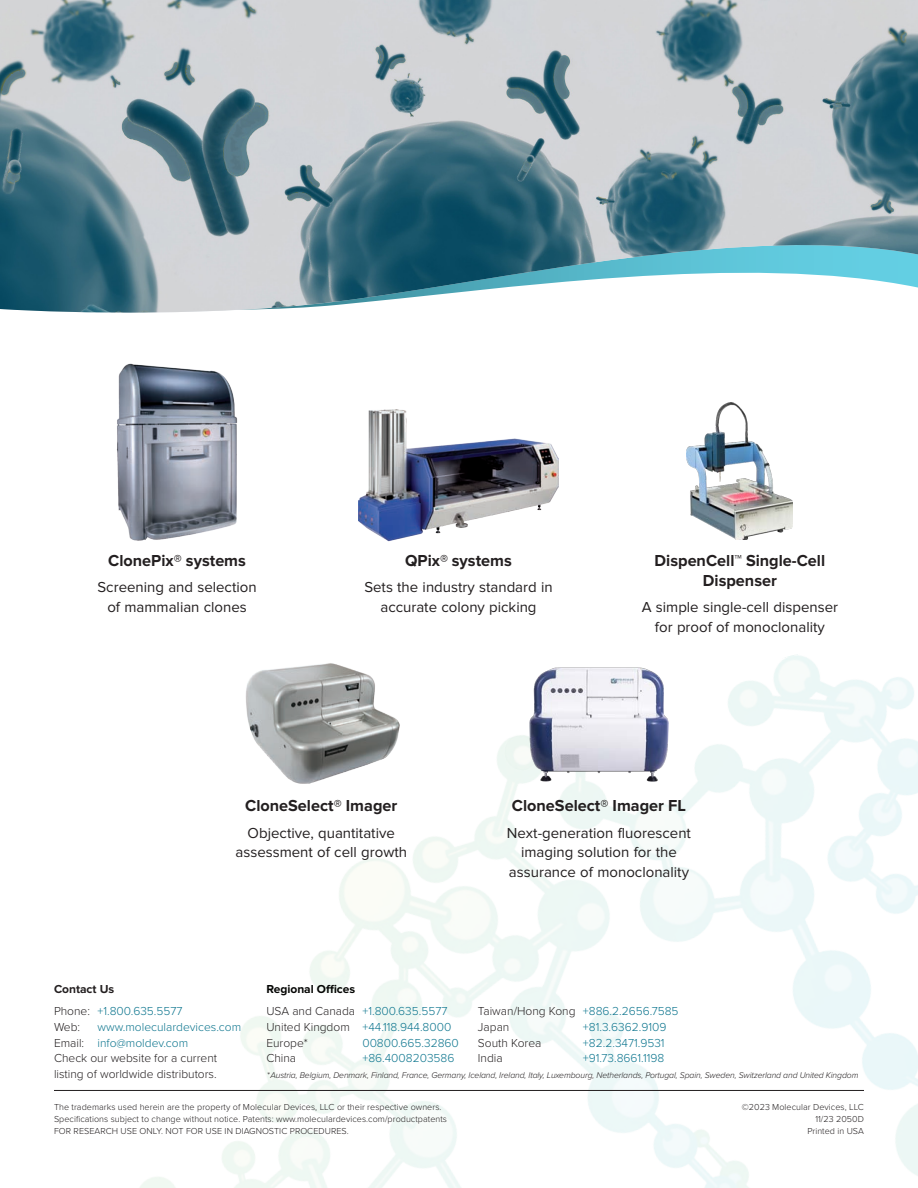
<style>
.page{position:relative;width:918px;height:1188px;background:#fff}
.page>*{position:absolute;margin:0;border:0;box-sizing:border-box;transform-origin:0 0}
.Watch{font:700 16.5px/19.8px "Proxima Nova";color:#231f20;text-align:center}
.Body{font:15px/19.5px "Proxima Nova";color:#231f20;text-align:center}
.t1{font:300 12px "Proxima Nova";color:#0c758e}
.t2{font:300 12px/15.8px "Proxima Nova";color:#231f20}
.t3{font:700 12px "Proxima Nova";color:#040503}
.t4{font:700 12px "Proxima Nova";color:#231f20}
.t5{font:300 9px/12px "Proxima Nova";letter-spacing:.005em;color:#231f20}
.t6{font:italic 300 8.7px "Proxima Nova";letter-spacing:-.01em;color:#231f20}
.s1{color:#231f20}
</style>
<div class="page">
<hr style="left:54px;top:1090px;width:810px;height:1px;background:#231f20">
<img style="left:117px;top:363px;width:121px;height:178px">
<img style="left:687px;top:402px;width:106px;height:138px">
<img style="left:359px;top:410px;width:199px;height:132px">
<img style="left:245px;top:663px;width:155px;height:121px">
<img style="left:529px;top:667px;width:140px;height:114px">
<img style="left:0;top:0;width:918px;height:313px">
<p class="Watch" style="left:108px;top:551px;width:139px">ClonePix® systems</p>
<p class="Body" style="left:98px;top:578px;width:161px">Screening and selection of mammalian clones</p>
<p class="Watch" style="left:405px;top:551px;width:108px">QPix® systems</p>
<p class="Body" style="left:364px;top:578px;width:190px">Sets the industry standard in accurate colony picking</p>
<p class="Watch" style="left:655px;top:551px;width:172px">DispenCell™ Single-Cell<br>Dispenser</p>
<p class="Body" style="left:642px;top:598px;width:198px">A simple single-cell dispenser for proof of monoclonality</p>
<p class="Watch" style="left:245px;top:796px;width:154px">CloneSelect® Imager</p>
<p class="Body" style="left:235px;top:823px;width:173px">Objective, quantitative assessment of cell growth</p>
<p class="Watch" style="left:512px;top:796px;width:176px">CloneSelect® Imager FL</p>
<p class="Body" style="left:507px;top:823px;width:186px">Next-generation fluorescent imaging solution for the assurance of monoclonality</p>
<p class="t4" style="left:54px;top:982px;width:62px">Contact Us</p>
<p class="t3" style="left:266px;top:982px;width:90px">Regional Offices</p>
<p class="t1" style="left:266px;top:1002px;width:183px"><span class="s1">USA and Canada</span> +1.800.635.5577</p>
<p class="t1" style="left:266px;top:1018px;width:186px"><span class="s1">United Kingdom</span> +44.118.944.8000</p>
<p class="t2" style="left:266px;top:1034px;width:43px">Europe*</p>
<p class="t1" style="left:362px;top:1034px;width:98px">00800.665.32860</p>
<p class="t2" style="left:266px;top:1050px;width:31px">China</p>
<p class="t1" style="left:362px;top:1049px;width:94px">+86.4008203586</p>
<p class="t1" style="left:478px;top:1002px;width:202px"><span class="s1">Taiwan/Hong Kong</span> +886.2.2656.7585</p>
<p class="t2" style="left:478px;top:1018px;width:33px">Japan</p>
<p class="t1" style="left:583px;top:1018px;width:85px">+81.3.6362.9109</p>
<p class="t2" style="left:478px;top:1034px;width:65px">South Korea</p>
<p class="t1" style="left:583px;top:1034px;width:83px">+82.2.3471.9531</p>
<p class="t2" style="left:478px;top:1050px;width:26px">India</p>
<p class="t1" style="left:583px;top:1049px;width:83px">+91.73.8661.1198</p>
<p class="t1" style="left:54px;top:1002px;width:130px"><span class="s1">Phone:</span> +1.800.635.5577</p>
<p class="t2" style="left:54px;top:1018px;width:28px">Web:</p>
<p class="t1" style="left:98px;top:1018px;width:145px">www.moleculardevices.com</p>
<p class="t1" style="left:54px;top:1034px;width:136px"><span class="s1">Email:</span> info@moldev.com</p>
<p class="t2" style="left:54px;top:1050px;width:165px">Check our website for a current listing of worldwide distributors.</p>
<p class="t6" style="left:267px;top:1070px;width:593px">*Austria, Belgium, Denmark, Finland, France, Germany, Iceland, Ireland, Italy, Luxembourg, Netherlands, Portugal, Spain, Sweden, Switzerland and United Kingdom</p>
<p class="t5" style="left:54px;top:1100px;width:395px">The trademarks used herein are the property of Molecular Devices, LLC or their respective owners.<br>Specifications subject to change without notice. Patents: www.moleculardevices.com/productpatents<br>FOR RESEARCH USE ONLY. NOT FOR USE IN DIAGNOSTIC PROCEDURES.</p>
<p class="t5" style="left:742px;top:1100px;width:124px">©2023 Molecular Devices, LLC</p>
<p class="t5" style="left:815px;top:1112px;width:50px">11/23 2050D</p>
<p class="t5" style="left:807px;top:1124px;width:58px">Printed in USA</p>
</div>
